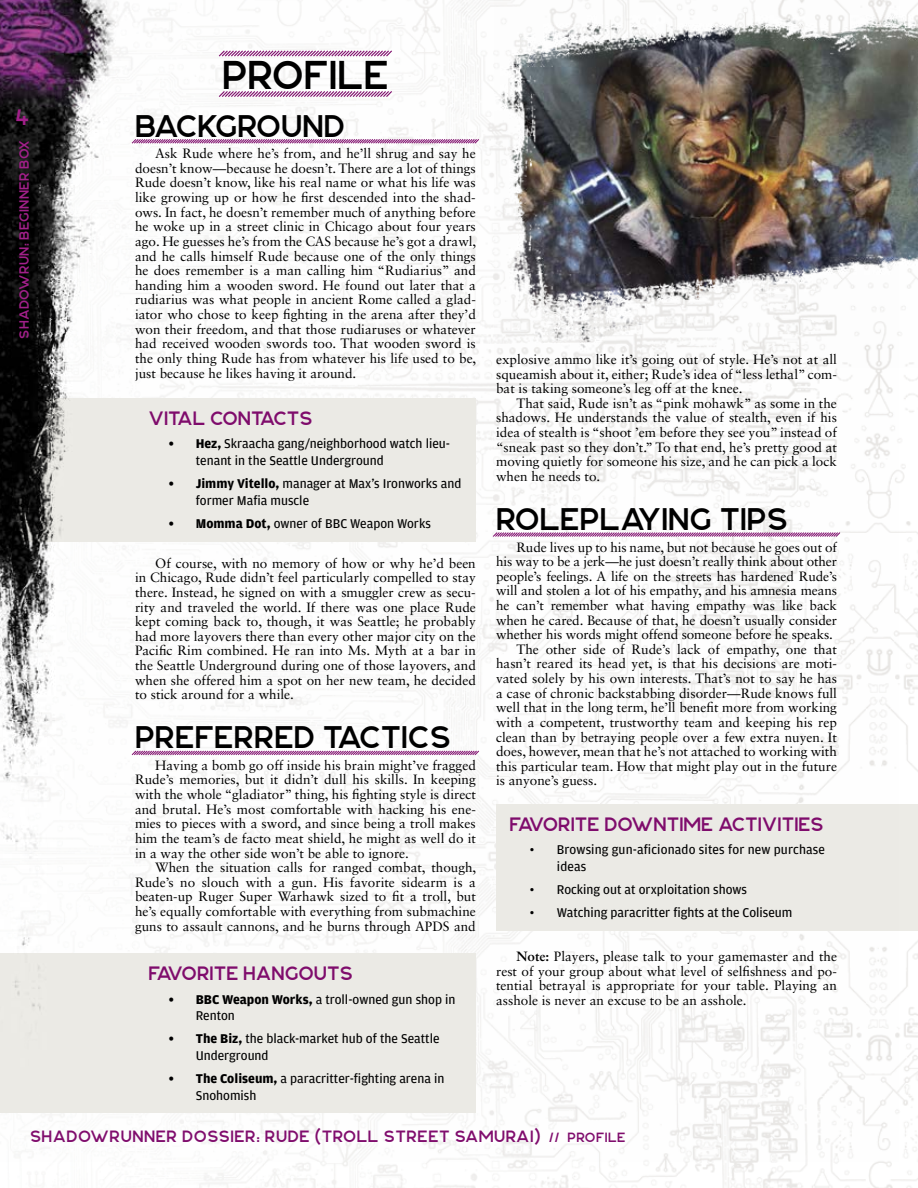
<style>
.page{position:relative;width:918px;height:1188px;background:#fff}
.page>*{position:absolute;margin:0;border:0;box-sizing:border-box;transform-origin:0 0}
.t1{font:40.5px "Njord";color:#000}
.t2{font:31.5px "Njord";color:#000}
.t3{font:22.5px "Njord";color:#a12089}
.t4{font:19.5px "Njord";color:#800d6d}
.t5{font:16.5px "Njord";letter-spacing:.03em;color:#800d6d}
.t6{font:13.5px/14.5px "Sabon LT Std";color:#000;text-align:justify}
.t7{font:13.5px/16.5px "Amplitude";color:#000}
.t8{font:13.5px "Njord";letter-spacing:.02em;color:#a12089}
.s1{font-weight:700}
.s2{font-size:13.5px}
</style>
<div class="page">
<div style="left:496px;top:804px;width:422px;height:127px;background:#ecebe6"></div>
<img style="left:899px;top:3px;width:19px;height:363px">
<img style="left:0;top:0;width:899px;height:1161px">
<div style="left:15px;top:136px;width:23px;height:211px;background:#000;opacity:.5"></div>
<h3 class="t3" style="left:15px;top:103px;width:16px">4</h3>
<p class="t8" style="left:16px;top:339px;width:200px;rotate:-90deg">SHADOWRUN: BEGINNER BOX</p>
<h1 class="t1" style="left:222px;top:50px;width:168px">PROFILE</h1>
<h2 class="t2" style="left:135px;top:107px;width:212px">BACKGROUND</h2>
<p class="t6" style="left:135px;top:146px;width:343px;text-indent:20px">Ask Rude where he’s from, and he’ll shrug and say he doesn’t know—because he doesn’t. There are a lot of things Rude doesn’t know, like his real name or what his life was like growing up or how he first descended into the shad&shy;ows. In fact, he doesn’t remember much of anything before he woke up in a street clinic in Chicago about four years ago. He guesses he’s from the CAS because he’s got a drawl, and he calls himself Rude because one of the only things he does remember is a man calling him “Rudiarius” and handing him a wooden sword. He found out later that a rudiarius was what people in ancient Rome called a glad&shy;iator who chose to keep fighting in the arena after they’d won their freedom, and that those rudiaruses or whatever had received wooden swords too. That wooden sword is the only thing Rude has from whatever his life used to be, just because he likes having it around.</p>
<h3 class="t4" style="left:148px;top:407px;width:166px">VITAL CONTACTS</h3>
<p class="t7" style="left:196px;top:436px;width:256px;text-indent:-27px"><span class="s1">• Hez,</span> Skraacha gang/neighborhood watch lieu&shy;tenant in the Seattle Underground</p>
<p class="t7" style="left:196px;top:476px;width:267px;text-indent:-27px"><span class="s1">• Jimmy Vitello,</span> manager at Max’s Ironworks and former Mafia muscle</p>
<p class="t7" style="left:169px;top:515px;width:264px"><span class="s1">• Momma Dot,</span> owner of BBC Weapon Works</p>
<p class="t6" style="left:135px;top:556px;width:342px;text-indent:20px">Of course, with no memory of how or why he’d been in Chicago, Rude didn’t feel particularly compelled to stay there. Instead, he signed on with a smuggler crew as secu&shy;rity and traveled the world. If there was one place Rude kept coming back to, though, it was Seattle; he probably had more layovers there than every other major city on the Pacific Rim combined. He ran into Ms. Myth at a bar in the Seattle Underground during one of those layovers, and when she offered him a spot on her new team, he decided to stick around for a while.</p>
<h2 class="t2" style="left:135px;top:718px;width:317px">PREFERRED TACTICS</h2>
<p class="t6" style="left:135px;top:758px;width:342px;text-indent:20px">Having a bomb go off inside his brain might’ve fragged Rude’s memories, but it didn’t dull his skills. In keeping with the whole “gladiator” thing, his fighting style is direct and brutal. He’s most comfortable with hacking his ene&shy;mies to pieces with a sword, and since being a troll makes him the team’s de facto meat shield, he might as well do it in a way the other side won’t be able to ignore.</p>
<p class="t6" style="left:135px;top:860px;width:343px;text-indent:20px">When the situation calls for ranged combat, though, Rude’s no slouch with a gun. His favorite sidearm is a beaten-up Ruger Super Warhawk sized to fit a troll, but he’s equally comfortable with everything from submachine guns to assault cannons, and he burns through APDS and</p>
<h3 class="t4" style="left:148px;top:962px;width:206px">FAVORITE HANGOUTS</h3>
<p class="t7" style="left:196px;top:991px;width:261px;text-indent:-27px"><span class="s1">• BBC Weapon Works,</span> a troll-owned gun shop in<br>Renton</p>
<p class="t7" style="left:196px;top:1031px;width:245px;text-indent:-27px"><span class="s1">• The Biz,</span> the black-market hub of the Seattle<br>Underground</p>
<p class="t7" style="left:196px;top:1070px;width:250px;text-indent:-27px"><span class="s1">• The Coliseum,</span> a paracritter-fighting arena in<br>Snohomish</p>
<p class="t6" style="left:496px;top:352px;width:342px">explosive ammo like it’s going out of style. He’s not at all squeamish about it, either; Rude’s idea of “less lethal” com&shy;bat is taking someone’s leg off at the knee.</p>
<p class="t6" style="left:496px;top:396px;width:342px;text-indent:20px">That said, Rude isn’t as “pink mohawk” as some in the shadows. He understands the value of stealth, even if his idea of stealth is “shoot ’em before they see you” instead of “sneak past so they don’t.” To that end, he’s pretty good at moving quietly for someone his size, and he can pick a lock when he needs to.</p>
<h2 class="t2" style="left:496px;top:500px;width:293px">ROLEPLAYING TIPS</h2>
<p class="t6" style="left:516px;top:539px;width:322px">Rude lives up to his name, but not because he goes out of</p>
<p class="t6" style="left:496px;top:554px;width:342px">his way to be a jerk—he just doesn’t really think about other</p>
<p class="t6" style="left:496px;top:569px;width:342px">people’s feelings. A life on the streets has hardened Rude’s</p>
<p class="t6" style="left:496px;top:583px;width:342px">will and stolen a lot of his empathy, and his amnesia means</p>
<p class="t6" style="left:496px;top:598px;width:342px">he can’t remember what having empathy was like back</p>
<p class="t6" style="left:496px;top:613px;width:342px">when he cared. Because of that, he doesn’t usually consider</p>
<p class="t6" style="left:496px;top:627px;width:338px">whether his words might offend someone before he speaks.</p>
<p class="t6" style="left:516px;top:642px;width:322px">The other side of Rude’s lack of empathy, one that</p>
<p class="t6" style="left:496px;top:656px;width:342px">hasn’t reared its head yet, is that his decisions are moti-</p>
<p class="t6" style="left:496px;top:671px;width:342px">vated solely by his own interests. That’s not to say he has</p>
<p class="t6" style="left:496px;top:686px;width:342px">a case of chronic backstabbing disorder—Rude knows full</p>
<p class="t6" style="left:496px;top:700px;width:342px">well that in the long term, he’ll benefit more from working</p>
<p class="t6" style="left:496px;top:715px;width:342px">with a competent, trustworthy team and keeping his rep</p>
<p class="t6" style="left:496px;top:729px;width:342px">clean than by betraying people over a few extra nuyen. It</p>
<p class="t6" style="left:496px;top:744px;width:342px">does, however, mean that he’s not attached to working with</p>
<p class="t6" style="left:496px;top:759px;width:342px">this particular team. How that might play out in the future</p>
<p class="t6" style="left:496px;top:773px;width:103px">is anyone’s guess.</p>
<h3 class="t4" style="left:510px;top:813px;width:316px">FAVORITE DOWNTIME ACTIVITIES</h3>
<p class="t7" style="left:557px;top:842px;width:270px;text-indent:-27px">• Browsing gun-aficionado sites for new purchase ideas</p>
<p class="t7" style="left:530px;top:882px;width:219px">• Rocking out at orxploitation shows</p>
<p class="t7" style="left:530px;top:905px;width:264px">• Watching paracritter fights at the Coliseum</p>
<p class="t6" style="left:496px;top:949px;width:342px;text-indent:20px"><span class="s1">Note:</span> Players, please talk to your gamemaster and the rest of your group about what level of selfishness and po&shy;tential betrayal is appropriate for your table. Playing an asshole is never an excuse to be an asshole.</p>
<p class="t5" style="left:30px;top:1126px;width:597px">SHADOWRUNNER DOSSIER: RUDE (TROLL STREET SAMURAI) <span class="s2">// PROFILE</span></p>
</div>
